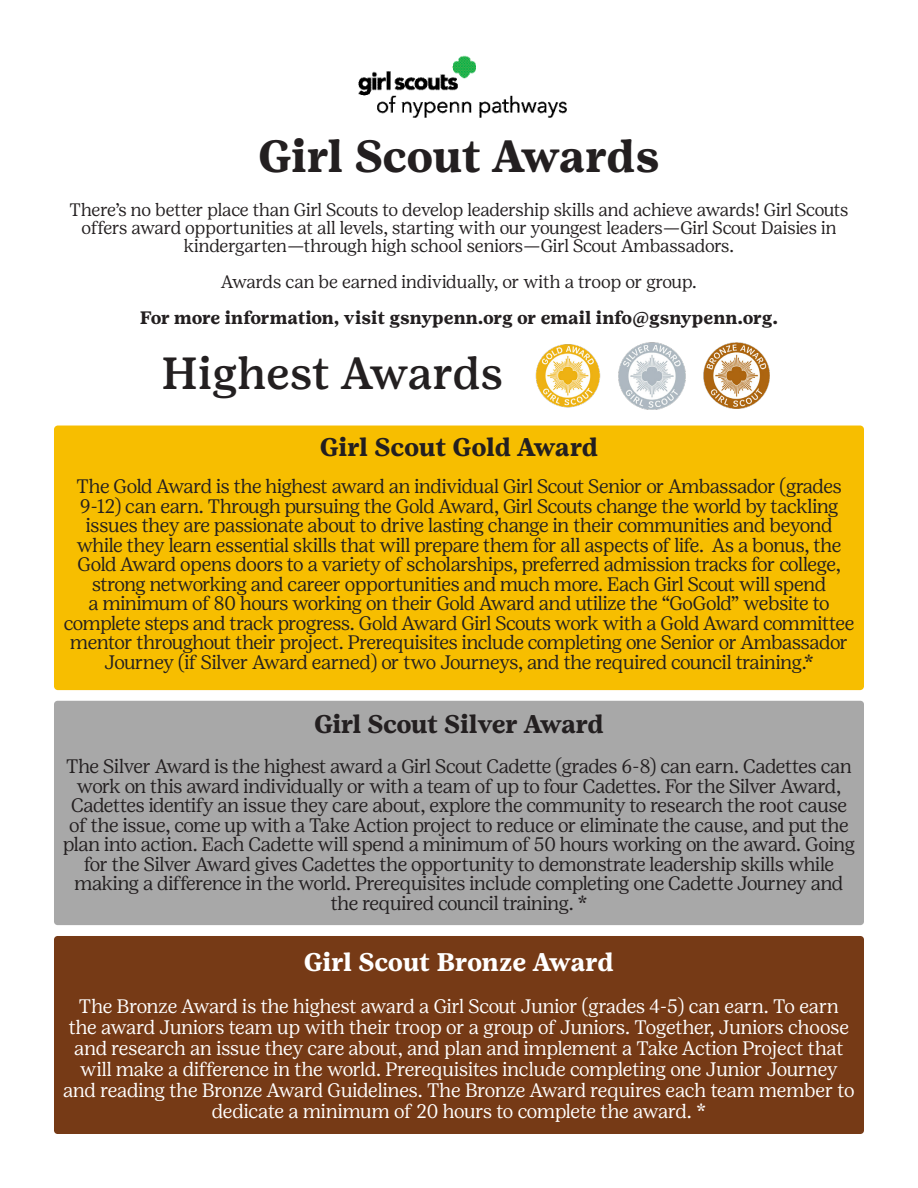
<style>
.page{position:relative;width:918px;height:1188px;background:#fff}
.page>*{position:absolute;margin:0;border:0;box-sizing:border-box;transform-origin:0 0}
.t1{font:700 45px "Girl Scout Text";letter-spacing:-.02em;color:#231f20}
.t2{font:500 45px "Girl Scout Text";letter-spacing:-.01em;color:#231f20}
.t3{font:700 25.5px "Girl Scout Text";letter-spacing:-.02em;color:#231f20}
.t4{font:700 25.5px "Girl Scout Text";letter-spacing:-.02em;color:#fff}
.t5{font:300 19.5px/19.5px "Girl Scout Display";letter-spacing:-.015em;color:#231f20;text-align:center}
.t6{font:300 19.5px/21px "Girl Scout Display";color:#fff;text-align:center}
.t7{font:300 18px/18px "Girl Scout Display";letter-spacing:-.005em;color:#231f20;text-align:center}
.t8{font:700 18px "Girl Scout Text";color:#231f20}
</style>
<div class="page">
<div style="left:54px;top:426px;width:810px;height:264px;background:#f7be00;border-radius:4px"></div>
<div style="left:54px;top:936px;width:810px;height:198px;background:#763a16;border-radius:4px"></div>
<div style="left:54px;top:701px;width:810px;height:224px;background:#a8a8a8;border-radius:4px"></div>
<img style="left:535px;top:344px;width:66px;height:64px">
<img style="left:703px;top:342px;width:67px;height:67px">
<img style="left:618px;top:342px;width:68px;height:68px">
<img style="left:358px;top:55px;width:209px;height:63px">
<p class="t1" style="left:258px;top:130px;width:403px">Girl Scout Awards</p>
<p class="t7" style="left:70px;top:200px;width:780px">There’s no better place than Girl Scouts to develop leadership skills and achieve awards! Girl Scouts offers award opportunities at all levels, starting with our youngest leaders—Girl Scout Daisies in kindergarten—through high school seniors—Girl Scout Ambassadors.</p>
<p class="t7" style="left:221px;top:272px;width:477px">Awards can be earned individually, or with a troop or group.</p>
<p class="t8" style="left:140px;top:307px;width:640px">For more information, visit gsnypenn.org or email info@gsnypenn.org.</p>
<p class="t2" style="left:162px;top:348px;width:343px">Highest Awards</p>
<p class="t3" style="left:320px;top:432px;width:280px">Girl Scout Gold Award</p>
<p class="t5" style="left:64px;top:477px;width:792px">The Gold Award is the highest award an individual Girl Scout Senior or Ambassador (grades 9-12) can earn. Through pursuing the Gold Award, Girl Scouts change the world by tackling issues they are passionate about to drive lasting change in their communities and beyond while they learn essential skills that will prepare them for all aspects of life. As a bonus, the Gold Award opens doors to a variety of scholarships, preferred admission tracks for college, strong networking and career opportunities and much more. Each Girl Scout will spend<br>a minimum of 80 hours working on their Gold Award and utilize the “GoGold” website to complete steps and track progress. Gold Award Girl Scouts work with a Gold Award committee mentor throughout their project. Prerequisites include completing one Senior or Ambassador Journey (if Silver Award earned) or two Journeys, and the required council training.*</p>
<p class="t3" style="left:314px;top:709px;width:291px">Girl Scout Silver Award</p>
<p class="t5" style="left:63px;top:757px;width:793px">The Silver Award is the highest award a Girl Scout Cadette (grades 6-8) can earn. Cadettes can work on this award individually or with a team of up to four Cadettes. For the Silver Award, Cadettes identify an issue they care about, explore the community to research the root cause of the issue, come up with a Take Action project to reduce or eliminate the cause, and put the plan into action. Each Cadette will spend a minimum of 50 hours working on the award. Going for the Silver Award gives Cadettes the opportunity to demonstrate leadership skills while making a difference in the world. Prerequisites include completing one Cadette Journey and the required council training. *</p>
<p class="t4" style="left:304px;top:948px;width:311px">Girl Scout Bronze Award</p>
<p class="t6" style="left:63px;top:996px;width:793px">The Bronze Award is the highest award a Girl Scout Junior (grades 4-5) can earn. To earn the award Juniors team up with their troop or a group of Juniors. Together, Juniors choose and research an issue they care about, and plan and implement a Take Action Project that will make a difference in the world. Prerequisites include completing one Junior Journey and reading the Bronze Award Guidelines. The Bronze Award requires each team member to dedicate a minimum of 20 hours to complete the award. *</p>
</div>
